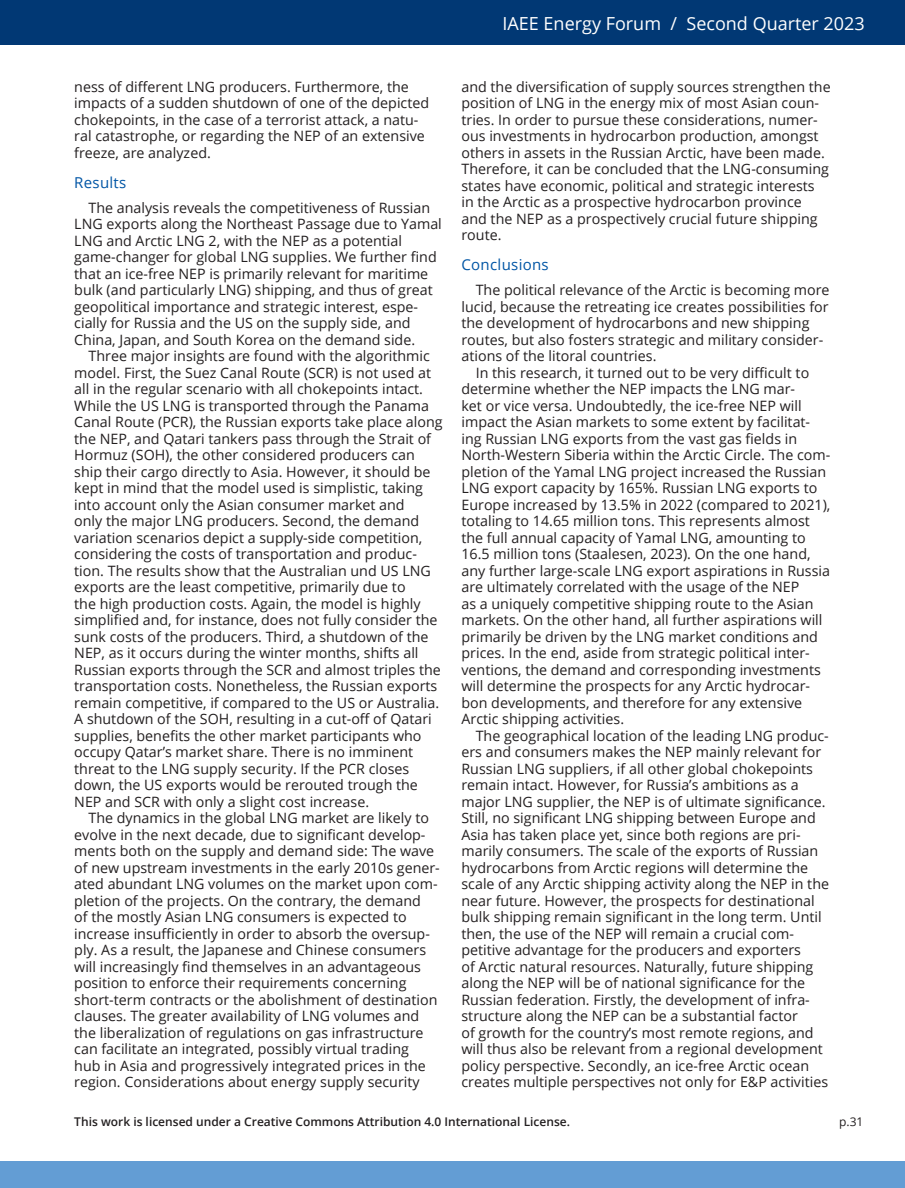
<style>
.page{position:relative;width:905px;height:1188px;background:#fff}
.page>*{position:absolute;margin:0;border:0;box-sizing:border-box;transform-origin:0 0}
.t1{font:18px "Open Sans";color:#fff}
.Heading_NEW{font:15px "Open Sans";letter-spacing:.02em;color:#0155a5}
.Body_Text_NEW{font:14.25px/16.5px "Open Sans";color:#231f20}
.t2{font:600 12px "Open Sans";color:#231f20}
.t3{font:12px "Open Sans";color:#231f20}
</style>
<div class="page">
<div style="left:0;top:0;width:904px;height:45px;background:#013874"></div>
<div style="left:0;top:1161px;width:904px;height:27px;background:#639dd4"></div>
<p class="Body_Text_NEW" style="left:74px;top:78px;width:356px">ness of different LNG producers. Furthermore, the impacts of a sudden shutdown of one of the depicted chokepoints, in the case of a terrorist attack, a natu&shy;ral catastrophe, or regarding the NEP of an extensive freeze, are analyzed.</p>
<p class="Heading_NEW" style="left:74px;top:172px;width:54px">Results</p>
<p class="Body_Text_NEW" style="left:74px;top:199px;width:369px;text-indent:14px">The analysis reveals the competitiveness of Russian LNG exports along the Northeast Passage due to Yamal LNG and Arctic LNG 2, with the NEP as a potential game-changer for global LNG supplies. We further find that an ice-free NEP is primarily relevant for maritime bulk (and particularly LNG) shipping, and thus of great geopolitical importance and strategic interest, espe&shy;cially for Russia and the US on the supply side, and China, Japan, and South Korea on the demand side.</p>
<p class="Body_Text_NEW" style="left:74px;top:348px;width:370px;text-indent:14px">Three major insights are found with the algorithmic model. First, the Suez Canal Route (SCR) is not used at all in the regular scenario with all chokepoints intact.<br>While the US LNG is transported through the Panama Canal Route (PCR), the Russian exports take place along the NEP, and Qatari tankers pass through the Strait of Hormuz (SOH), the other considered producers can ship their cargo directly to Asia. However, it should be kept in mind that the model used is simplistic, taking into account only the Asian consumer market and<br>only the major LNG producers. Second, the demand variation scenarios depict a supply-side competition, considering the costs of transportation and produc&shy;tion. The results show that the Australian und US LNG exports are the least competitive, primarily due to<br>the high production costs. Again, the model is highly simplified and, for instance, does not fully consider the sunk costs of the producers. Third, a shutdown of the NEP, as it occurs during the winter months, shifts all Russian exports through the SCR and almost triples the transportation costs. Nonetheless, the Russian exports remain competitive, if compared to the US or Australia.<br>A shutdown of the SOH, resulting in a cut-off of Qatari supplies, benefits the other market participants who occupy Qatar’s market share. There is no imminent threat to the LNG supply security. If the PCR closes down, the US exports would be rerouted trough the NEP and SCR with only a slight cost increase.</p>
<p class="Body_Text_NEW" style="left:74px;top:810px;width:367px;text-indent:14px">The dynamics in the global LNG market are likely to evolve in the next decade, due to significant develop&shy;ments both on the supply and demand side: The wave of new upstream investments in the early 2010s gener&shy;ated abundant LNG volumes on the market upon com&shy;pletion of the projects. On the contrary, the demand<br>of the mostly Asian LNG consumers is expected to increase insufficiently in order to absorb the oversup&shy;ply. As a result, the Japanese and Chinese consumers will increasingly find themselves in an advantageous position to enforce their requirements concerning short-term contracts or the abolishment of destination clauses. The greater availability of LNG volumes and the liberalization of regulations on gas infrastructure can facilitate an integrated, possibly virtual trading<br>hub in Asia and progressively integrated prices in the region. Considerations about energy supply security</p>
<p class="t1" style="left:502px;top:11px;width:364px">IAEE Energy Forum / Second Quarter 2023</p>
<p class="Body_Text_NEW" style="left:461px;top:78px;width:371px">and the diversification of supply sources strengthen the position of LNG in the energy mix of most Asian coun&shy;tries. In order to pursue these considerations, numer&shy;ous investments in hydrocarbon production, amongst others in assets in the Russian Arctic, have been made.<br>Therefore, it can be concluded that the LNG-consuming states have economic, political and strategic interests<br>in the Arctic as a prospective hydrocarbon province and the NEP as a prospectively crucial future shipping route.</p>
<p class="Heading_NEW" style="left:461px;top:254px;width:89px">Conclusions</p>
<p class="Body_Text_NEW" style="left:461px;top:282px;width:369px;text-indent:14px">The political relevance of the Arctic is becoming more lucid, because the retreating ice creates possibilities for the development of hydrocarbons and new shipping routes, but also fosters strategic and military consider&shy;ations of the litoral countries.</p>
<p class="Body_Text_NEW" style="left:461px;top:364px;width:370px;text-indent:14px">In this research, it turned out to be very difficult to determine whether the NEP impacts the LNG mar-<br>ket or vice versa. Undoubtedly, the ice-free NEP will impact the Asian markets to some extent by facilitat&shy;ing Russian LNG exports from the vast gas fields in North-Western Siberia within the Arctic Circle. The com&shy;pletion of the Yamal LNG project increased the Russian LNG export capacity by 165%. Russian LNG exports to Europe increased by 13.5% in 2022 (compared to 2021), totaling to 14.65 million tons. This represents almost the full annual capacity of Yamal LNG, amounting to 16.5 million tons (Staalesen, 2023). On the one hand, any further large-scale LNG export aspirations in Russia are ultimately correlated with the usage of the NEP<br>as a uniquely competitive shipping route to the Asian markets. On the other hand, all further aspirations will primarily be driven by the LNG market conditions and prices. In the end, aside from strategic political inter&shy;ventions, the demand and corresponding investments will determine the prospects for any Arctic hydrocar&shy;bon developments, and therefore for any extensive Arctic shipping activities.</p>
<p class="Body_Text_NEW" style="left:461px;top:727px;width:369px;text-indent:14px">The geographical location of the leading LNG produc&shy;ers and consumers makes the NEP mainly relevant for Russian LNG suppliers, if all other global chokepoints remain intact. However, for Russia’s ambitions as a major LNG supplier, the NEP is of ultimate significance.<br>Still, no significant LNG shipping between Europe and Asia has taken place yet, since both regions are pri&shy;marily consumers. The scale of the exports of Russian hydrocarbons from Arctic regions will determine the scale of any Arctic shipping activity along the NEP in the near future. However, the prospects for destinational bulk shipping remain significant in the long term. Until then, the use of the NEP will remain a crucial com&shy;petitive advantage for the producers and exporters<br>of Arctic natural resources. Naturally, future shipping along the NEP will be of national significance for the Russian federation. Firstly, the development of infra&shy;structure along the NEP can be a substantial factor<br>of growth for the country’s most remote regions, and will thus also be relevant from a regional development policy perspective. Secondly, an ice-free Arctic ocean creates multiple perspectives not only for E&amp;P activities</p>
<p class="t2" style="left:74px;top:1114px;width:497px">This work is licensed under a Creative Commons Attribution 4.0 International License.</p>
<p class="t3" style="left:839px;top:1114px;width:26px">p.31</p>
</div>
